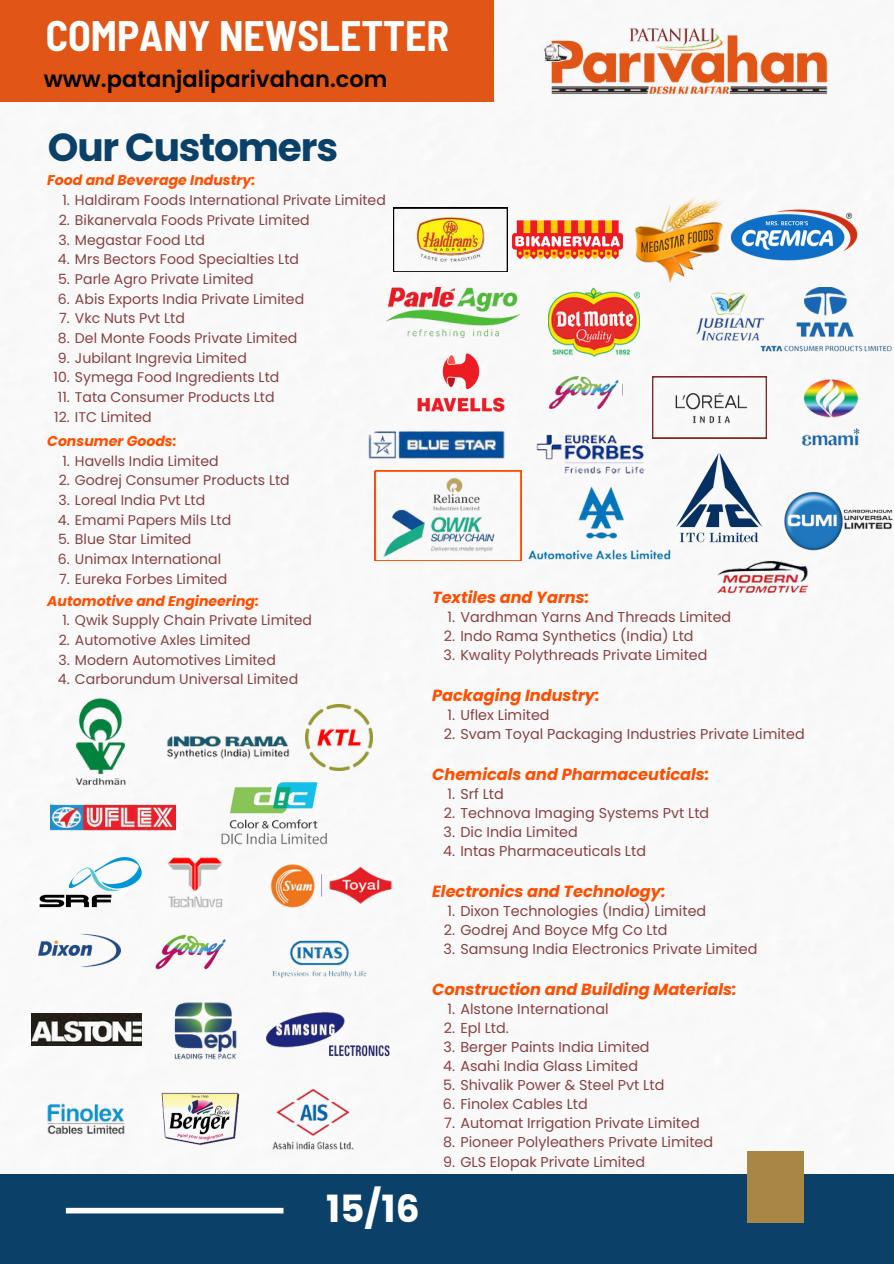
<style>
.page{position:relative;width:894px;height:1264px;background:#fff}
.page>*{position:absolute;margin:0;border:0;box-sizing:border-box;transform-origin:0 0}
.t1{font:700 semi-condensed 41.7px "Barlow";color:#fff}
.t2{font:700 39px "Poppins";letter-spacing:-.03em;color:#0b4068}
.t3{font:700 37.5px "Poppins";color:#fff}
.t4{font:600 22.5px "Poppins";color:#000}
.t5{font:italic 700 16.05px "Poppins";color:#ff4e00}
.t6{font:14.25px "Poppins";color:#894141}
.t7{font:14.1px "Poppins";color:#894141}
.t8{font:italic 700 14.1px "Poppins";color:#ff4e00}
</style>
<div class="page">
<div style="left:0;top:0;width:493px;height:102px;background:#e15517"></div>
<div style="left:0;top:1174px;width:893px;height:89px;background:#0b4068"></div>
<div style="left:747px;top:1151px;width:57px;height:71px;background:#a88746"></div>
<div style="left:66px;top:1207px;width:217px;height:6px;background:#fff"></div>
<img style="left:544px;top:27px;width:284px;height:68px">
<img style="left:393px;top:208px;width:114px;height:64px">
<img style="left:512px;top:220px;width:110px;height:39px">
<img style="left:634px;top:197px;width:90px;height:66px">
<img style="left:730px;top:209px;width:127px;height:52px">
<img style="left:385px;top:288px;width:135px;height:49px">
<img style="left:548px;top:287px;width:88px;height:69px">
<img style="left:636px;top:263px;width:187px;height:78px">
<img style="left:758px;top:288px;width:134px;height:64px">
<img style="left:442px;top:354px;width:38px;height:15px">
<img style="left:548px;top:323px;width:74px;height:67px">
<svg style="left:652px;top:376px;width:106px;height:62px"></svg>
<img style="left:758px;top:376px;width:102px;height:70px">
<img style="left:368px;top:369px;width:137px;height:152px">
<img style="left:521px;top:390px;width:146px;height:113px">
<svg style="left:375px;top:470px;width:146px;height:90px"></svg>
<img style="left:527px;top:484px;width:144px;height:76px">
<img style="left:714px;top:542px;width:95px;height:52px">
<img style="left:782px;top:491px;width:111px;height:61px">
<img style="left:75px;top:697px;width:51px;height:87px">
<img style="left:166px;top:735px;width:124px;height:82px">
<img style="left:306px;top:704px;width:66px;height:67px">
<img style="left:50px;top:784px;width:125px;height:47px">
<img style="left:270px;top:864px;width:122px;height:44px">
<img style="left:39px;top:856px;width:103px;height:52px">
<img style="left:169px;top:857px;width:54px;height:51px">
<img style="left:219px;top:781px;width:109px;height:63px">
<img style="left:272px;top:940px;width:95px;height:38px">
<img style="left:39px;top:933px;width:81px;height:35px">
<img style="left:155px;top:934px;width:71px;height:36px">
<img style="left:266px;top:1011px;width:124px;height:46px">
<img style="left:31px;top:1013px;width:110px;height:32px">
<img style="left:174px;top:1002px;width:63px;height:58px">
<img style="left:161px;top:1092px;width:79px;height:53px">
<img style="left:272px;top:1088px;width:82px;height:62px">
<img style="left:47px;top:1103px;width:78px;height:32px">
<img style="left:676px;top:453px;width:85px;height:89px">
<h1 class="t1" style="left:46px;top:10px;width:405px">COMPANY NEWSLETTER</h1>
<h2 class="t4" style="left:44px;top:63px;width:345px">www.patanjaliparivahan.com</h2>
<h5 class="t2" style="left:48px;top:120px;width:291px">Our Customers</h5>
<p class="t8" style="left:47px;top:171px;width:209px">Food and Beverage Industry:</p>
<p class="t7" style="left:62px;top:190px;width:325px">1. Haldiram Foods International Private Limited</p>
<h5 class="t7" style="left:59px;top:210px;width:252px">2. Bikanervala Foods Private Limited</h5>
<p class="t7" style="left:59px;top:230px;width:148px">3. Megastar Food Ltd</p>
<p class="t7" style="left:58px;top:249px;width:242px">4. Mrs Bectors Food Specialties Ltd</p>
<p class="t7" style="left:58px;top:269px;width:197px">5. Parle Agro Private Limited</p>
<p class="t7" style="left:58px;top:289px;width:248px">6. Abis Exports India Private Limited</p>
<p class="t7" style="left:59px;top:308px;width:127px">7. Vkc Nuts Pvt Ltd</p>
<p class="t7" style="left:58px;top:328px;width:241px">8. Del Monte Foods Private Limited</p>
<p class="t7" style="left:58px;top:348px;width:190px">9. Jubilant Ingrevia Limited</p>
<p class="t7" style="left:53px;top:367px;width:227px">10. Symega Food Ingredients Ltd</p>
<p class="t7" style="left:58px;top:387px;width:218px">11. Tata Consumer Products Ltd</p>
<p class="t7" style="left:54px;top:407px;width:99px">12. ITC Limited</p>
<p class="t8" style="left:47px;top:431px;width:131px">Consumer Goods:</p>
<p class="t7" style="left:62px;top:451px;width:158px">1. Havells India Limited</p>
<p class="t7" style="left:59px;top:470px;width:232px">2. Godrej Consumer Products Ltd</p>
<p class="t7" style="left:59px;top:490px;width:148px">3. Loreal India Pvt Ltd</p>
<p class="t7" style="left:58px;top:510px;width:175px">4. Emami Papers Mils Ltd</p>
<p class="t7" style="left:58px;top:529px;width:135px">5. Blue Star Limited</p>
<p class="t7" style="left:58px;top:549px;width:165px">6. Unimax International</p>
<p class="t7" style="left:59px;top:569px;width:170px">7. Eureka Forbes Limited</p>
<p class="t8" style="left:47px;top:590px;width:213px">Automotive and Engineering:</p>
<p class="t7" style="left:62px;top:610px;width:251px">1. Qwik Supply Chain Private Limited</p>
<p class="t7" style="left:59px;top:630px;width:193px">2. Automotive Axles Limited</p>
<p class="t7" style="left:59px;top:649px;width:219px">3. Modern Automotives Limited</p>
<p class="t7" style="left:58px;top:669px;width:242px">4. Carborundum Universal Limited</p>
<p class="t3" style="left:326px;top:1182px;width:95px">15/16</p>
<h4 class="t5" style="left:432px;top:586px;width:159px">Textiles and Yarns:</h4>
<p class="t6" style="left:447px;top:607px;width:285px">1. Vardhman Yarns And Threads Limited</p>
<p class="t6" style="left:443px;top:626px;width:251px">2. Indo Rama Synthetics (India) Ltd</p>
<p class="t6" style="left:443px;top:645px;width:265px">3. Kwality Polythreads Private Limited</p>
<h4 class="t5" style="left:432px;top:684px;width:169px">Packaging Industry:</h4>
<p class="t6" style="left:447px;top:705px;width:104px">1. Uflex Limited</p>
<p class="t6" style="left:443px;top:724px;width:362px">2. Svam Toyal Packaging Industries Private Limited</p>
<h4 class="t5" style="left:432px;top:763px;width:279px">Chemicals and Pharmaceuticals:</h4>
<p class="t6" style="left:447px;top:784px;width:58px">1. Srf Ltd</p>
<p class="t6" style="left:443px;top:803px;width:267px">2. Technova Imaging Systems Pvt Ltd</p>
<p class="t6" style="left:443px;top:822px;width:136px">3. Dic India Limited</p>
<p class="t6" style="left:443px;top:841px;width:204px">4. Intas Pharmaceuticals Ltd</p>
<h4 class="t5" style="left:432px;top:879px;width:235px">Electronics and Technology:</h4>
<p class="t6" style="left:447px;top:900px;width:260px">1. Dixon Technologies (India) Limited</p>
<p class="t6" style="left:443px;top:920px;width:225px">2. Godrej And Boyce Mfg Co Ltd</p>
<p class="t6" style="left:443px;top:939px;width:315px">3. Samsung India Electronics Private Limited</p>
<h4 class="t5" style="left:432px;top:977px;width:306px">Construction and Building Materials:</h4>
<p class="t6" style="left:447px;top:998px;width:162px">1. Alstone International</p>
<p class="t6" style="left:443px;top:1017px;width:66px">2. Epl Ltd.</p>
<p class="t6" style="left:443px;top:1036px;width:207px">3. Berger Paints India Limited</p>
<p class="t6" style="left:443px;top:1056px;width:196px">4. Asahi India Glass Limited</p>
<p class="t6" style="left:443px;top:1075px;width:223px">5. Shivalik Power &amp; Steel Pvt Ltd</p>
<p class="t6" style="left:443px;top:1094px;width:146px">6. Finolex Cables Ltd</p>
<p class="t6" style="left:444px;top:1113px;width:257px">7. Automat Irrigation Private Limited</p>
<p class="t6" style="left:443px;top:1132px;width:271px">8. Pioneer Polyleathers Private Limited</p>
<p class="t6" style="left:443px;top:1151px;width:203px">9. GLS Elopak Private Limited</p>
</div>
